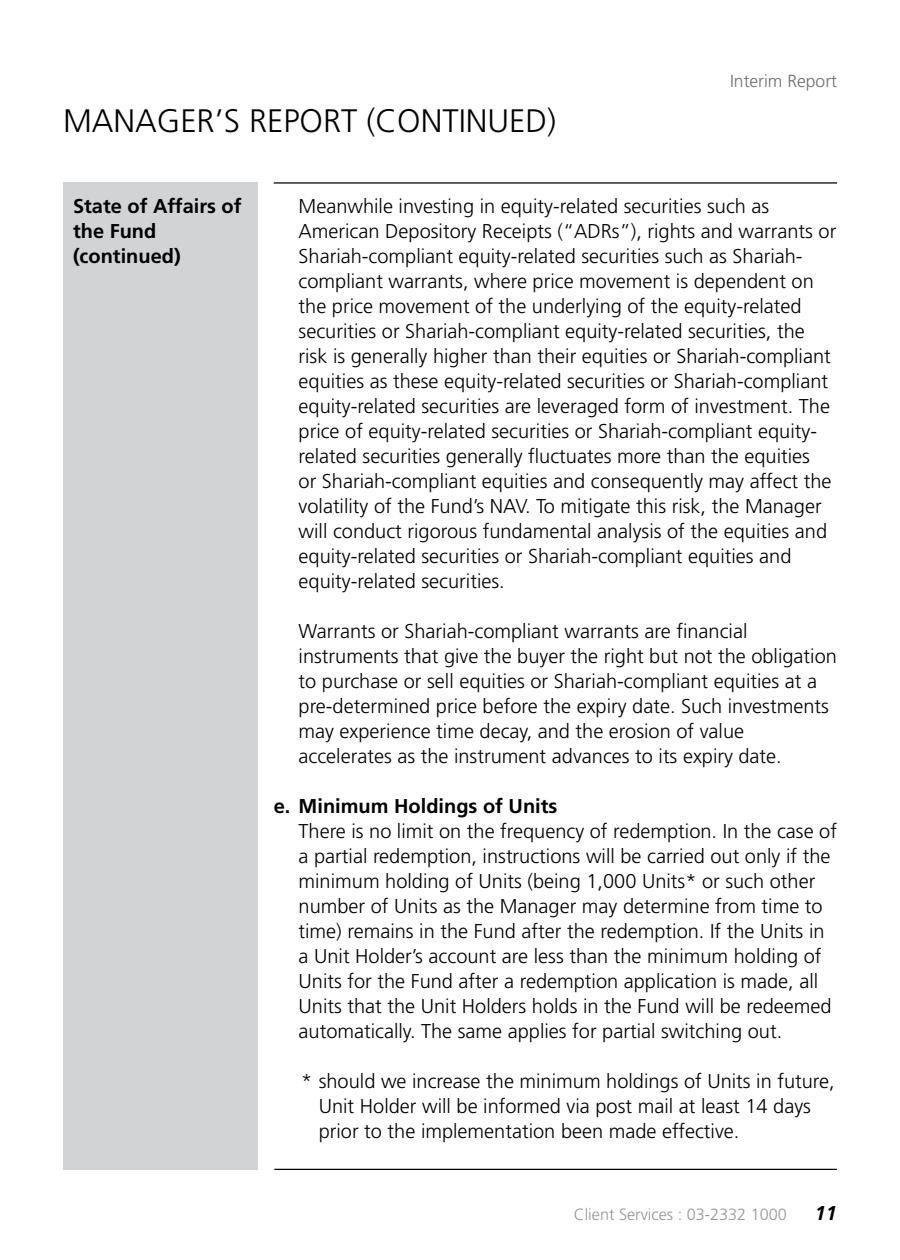
<style>
.page{position:relative;width:900px;height:1260px;background:#fff}
.page>*{position:absolute;margin:0;border:0;box-sizing:border-box;transform-origin:0 0}
.t1{font:300 32.5px "Frutiger";color:#000}
.t2{font:300 20px/25px "Frutiger";color:#000}
.t3{font:700 20px/25px "Frutiger";color:#000}
.t4{font:italic 700 20px "Frutiger";color:#000}
.t5{font:300 17.5px "Frutiger";color:#6d6e71}
.t6{font:300 16.25px "Frutiger";color:#939598}
</style>
<div class="page">
<div style="left:63px;top:183px;width:195px;height:987px;background:#d1d3d4"></div>
<hr style="left:274px;top:182px;width:563px;height:2px;background:#000">
<hr style="left:274px;top:1169px;width:563px;height:1px;background:#000">
<h1 class="t1" style="left:63px;top:103px;width:51px">Manager</h1>
<h1 class="t1" style="left:215px;top:103px;width:71px">’s Report</h1>
<h1 class="t1" style="left:367px;top:103px;width:191px">(CONTINUED)</h1>
<p class="t5" style="left:730px;top:71px;width:108px">Interim Report</p>
<p class="t3" style="left:73px;top:193px;width:170px">State of Affairs of the Fund (continued)</p>
<p class="t2" style="left:299px;top:194px;width:539px">Meanwhile investing in equity-related securities such as American Depository Receipts (“ADRs”), rights and warrants or Shariah-compliant equity-related securities such as Shariah&shy;compliant warrants, where price movement is dependent on the price movement of the underlying of the equity-related securities or Shariah-compliant equity-related securities, the risk is generally higher than their equities or Shariah-compliant equities as these equity-related securities or Shariah-compliant equity-related securities are leveraged form of investment. The price of equity-related securities or Shariah-compliant equity&shy;related securities generally fluctuates more than the equities<br>or Shariah-compliant equities and consequently may affect the volatility of the Fund’s NAV. To mitigate this risk, the Manager will conduct rigorous fundamental analysis of the equities and equity-related securities or Shariah-compliant equities and equity-related securities.</p>
<p class="t2" style="left:299px;top:619px;width:540px">Warrants or Shariah-compliant warrants are financial instruments that give the buyer the right but not the obligation to purchase or sell equities or Shariah-compliant equities at a pre-determined price before the expiry date. Such investments may experience time decay, and the erosion of value accelerates as the instrument advances to its expiry date.</p>
<p class="t3" style="left:274px;top:793px;width:285px">e. Minimum Holdings of Units</p>
<p class="t2" style="left:299px;top:819px;width:540px">There is no limit on the frequency of redemption. In the case of a partial redemption, instructions will be carried out only if the minimum holding of Units (being 1,000 Units* or such other number of Units as the Manager may determine from time to time) remains in the Fund after the redemption. If the Units in a Unit Holder’s account are less than the minimum holding of Units for the Fund after a redemption application is made, all Units that the Unit Holders holds in the Fund will be redeemed automatically. The same applies for partial switching out.</p>
<p class="t2" style="left:319px;top:1069px;width:518px;text-indent:-18px">* should we increase the minimum holdings of Units in future,<br>Unit Holder will be informed via post mail at least 14 days prior to the implementation been made effective.</p>
<p class="t6" style="left:574px;top:1205px;width:215px">Client Services : 03-2332 1000</p>
<p class="t4" style="left:815px;top:1201px;width:24px">11</p>
</div>
